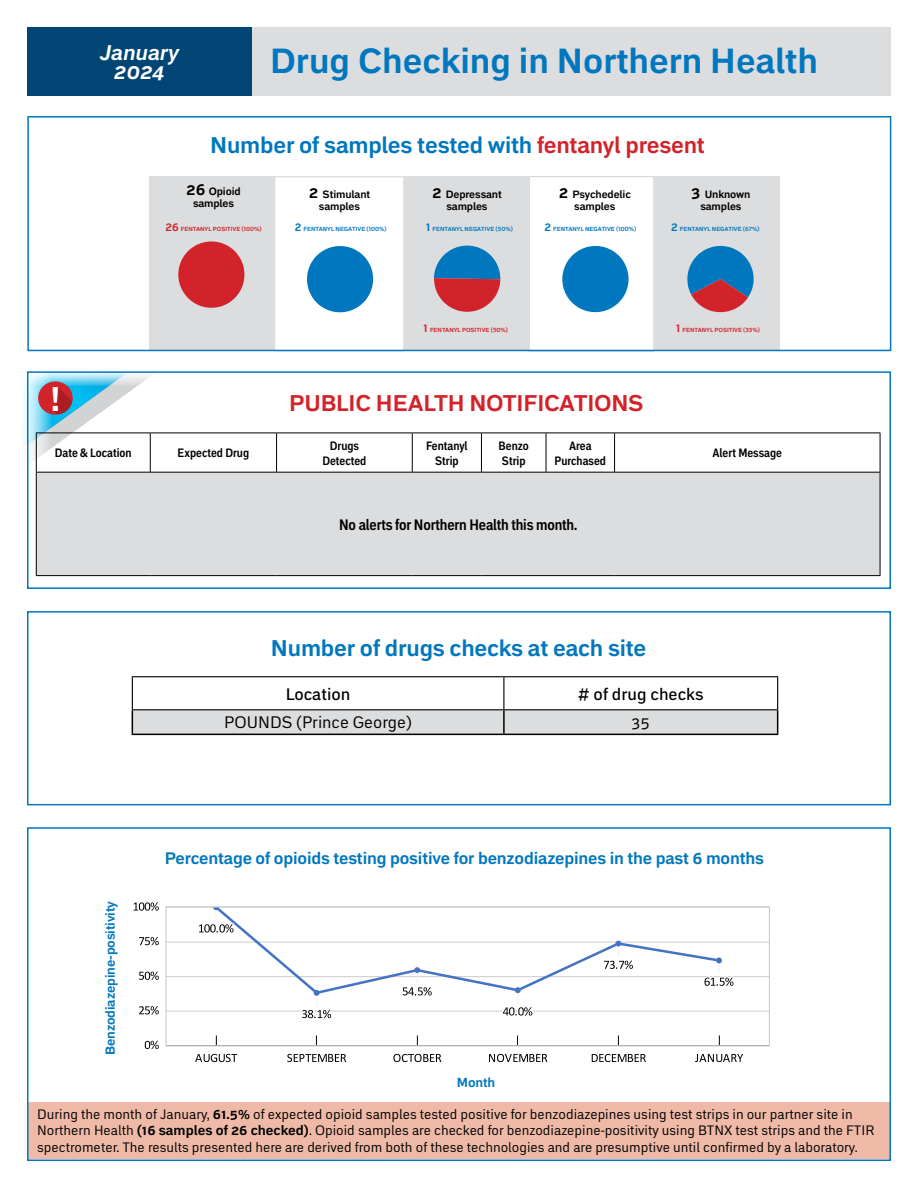
<style>
.page{position:relative;width:918px;height:1188px;background:#fff}
.page>*{position:absolute;margin:0;border:0;box-sizing:border-box;transform-origin:0 0}
.t1{font:93px/111.4px "Chartwell Pies";color:#0077be;text-align:right}
.t2{font:93px "Chartwell Pies";color:#d2232a}
.t3{font:700 34.5px "Embarcadero MVB Pro";color:#0077be}
.t4{font:700 33.9px "Embarcadero MVB Pro";color:#fff}
.t5{font:700 22.5px "Embarcadero MVB Pro";letter-spacing:-.01em;color:#0077be}
.t6{font:700 22.5px "Embarcadero MVB Pro";letter-spacing:-.01em;color:#d2232a}
.t7{font:italic 700 21px/19.5px "Embarcadero MVB Pro";color:#fff;text-align:center}
.t8{font:700 16.5px "Embarcadero MVB Pro";letter-spacing:-.01em;color:#0077be}
.t9{font:16.5px "Embarcadero MVB Pro";color:#000}
.t10{font:500 16.5px "Embarcadero MVB Pro";color:#000}
.t11{font:700 condensed 15px "Embarcadero MVB Pro";letter-spacing:-.01em;color:#000}
.t12{font:13.5px/16.5px "Embarcadero MVB Pro";color:#000}
.t13{font:700 12.9px "Embarcadero MVB Pro";letter-spacing:-.01em;color:#0077be}
.t14{font:700 condensed 12px/15px "Embarcadero MVB Pro";color:#000;text-align:center}
.t15{font:700 10.5px/11.7px "Embarcadero MVB Pro";letter-spacing:-.01em;color:#000;text-align:center}
.t16{font:700 5.85px "Embarcadero MVB Pro";color:#0077be}
.t17{font:700 5.85px "Embarcadero MVB Pro";color:#d2232a}
.s1{color:#d2232a}
.s2{font-size:15.9px}
.s3{font-size:10.65px}
.s4{font-weight:700}
</style>
<div class="page">
<hr style="left:132px;top:676px;width:372px;height:1px;background:#000">
<hr style="left:132px;top:677px;width:1px;height:32px;background:#000">
<hr style="left:504px;top:676px;width:274px;height:1px;background:#000">
<hr style="left:503px;top:677px;width:1px;height:32px;background:#000">
<hr style="left:777px;top:677px;width:1px;height:32px;background:#000">
<hr style="left:132px;top:709px;width:372px;height:1px;background:#000">
<hr style="left:504px;top:709px;width:274px;height:1px;background:#000">
<svg style="left:132px;top:710px;width:646px;height:24px;background:#d3d4d5"></svg>
<hr style="left:132px;top:734px;width:372px;height:1px;background:#000">
<hr style="left:504px;top:734px;width:274px;height:1px;background:#000">
<svg style="left:24px;top:351px;width:153px;height:121px"></svg>
<div style="left:27px;top:371px;width:864px;height:218px;border:2px solid #0077be"></div>
<div style="left:274px;top:176px;width:130px;height:175px;background:#fff;border:1px solid #d1d3d4"></div>
<div style="left:149px;top:176px;width:125px;height:175px;background:#dcddde"></div>
<div style="left:528px;top:176px;width:126px;height:176px;background:#fff;border:1px solid #d1d3d4"></div>
<div style="left:654px;top:176px;width:126px;height:175px;background:#dcddde"></div>
<div style="left:404px;top:176px;width:126px;height:175px;background:#dcddde"></div>
<hr style="left:166px;top:1011px;width:603px;height:1px;background:#ccc">
<hr style="left:166px;top:976px;width:603px;height:1px;background:#ccc">
<hr style="left:166px;top:942px;width:603px;height:1px;background:#ccc">
<hr style="left:166px;top:906px;width:603px;height:1px;background:#ccc">
<svg style="left:212px;top:922px;width:510px;height:69px"></svg>
<svg style="left:199px;top:909px;width:37px;height:27px"></svg>
<svg style="left:299px;top:990px;width:35px;height:29px"></svg>
<svg style="left:400px;top:967px;width:35px;height:29px"></svg>
<svg style="left:500px;top:987px;width:36px;height:29px"></svg>
<svg style="left:601px;top:941px;width:35px;height:40px"></svg>
<svg style="left:702px;top:958px;width:32px;height:31px"></svg>
<svg style="left:145px;top:1041px;width:14px;height:8px"></svg>
<svg style="left:139px;top:1006px;width:20px;height:9px"></svg>
<svg style="left:139px;top:972px;width:20px;height:8px"></svg>
<svg style="left:139px;top:937px;width:20px;height:8px"></svg>
<svg style="left:134px;top:902px;width:25px;height:9px"></svg>
<svg style="left:195px;top:1054px;width:42px;height:8px"></svg>
<svg style="left:287px;top:1054px;width:59px;height:8px"></svg>
<svg style="left:393px;top:1054px;width:48px;height:8px"></svg>
<svg style="left:489px;top:1054px;width:58px;height:8px"></svg>
<svg style="left:592px;top:1054px;width:54px;height:8px"></svg>
<svg style="left:695px;top:1054px;width:48px;height:8px"></svg>
<div style="left:28px;top:1103px;width:862px;height:56px;background:#eebaa7"></div>
<div style="left:166px;top:907px;width:604px;height:139px;border:1px solid #c7c8ca"></div>
<div style="left:36px;top:472px;width:844px;height:104px;background:#dcddde"></div>
<hr style="left:36px;top:433px;width:114px;height:1px;background:#000">
<hr style="left:36px;top:433px;width:1px;height:39px;background:#000">
<hr style="left:150px;top:433px;width:127px;height:1px;background:#000">
<hr style="left:150px;top:433px;width:1px;height:39px;background:#000">
<hr style="left:277px;top:433px;width:135px;height:1px;background:#000">
<hr style="left:276px;top:433px;width:1px;height:39px;background:#000">
<hr style="left:412px;top:433px;width:69px;height:1px;background:#000">
<hr style="left:412px;top:433px;width:1px;height:39px;background:#000">
<hr style="left:481px;top:433px;width:65px;height:1px;background:#000">
<hr style="left:481px;top:433px;width:1px;height:39px;background:#000">
<hr style="left:546px;top:433px;width:69px;height:1px;background:#000">
<hr style="left:546px;top:433px;width:1px;height:39px;background:#000">
<hr style="left:615px;top:433px;width:265px;height:1px;background:#000">
<hr style="left:614px;top:433px;width:1px;height:39px;background:#000">
<hr style="left:880px;top:433px;width:1px;height:39px;background:#000">
<hr style="left:36px;top:473px;width:1px;height:102px;background:#000">
<hr style="left:880px;top:473px;width:1px;height:102px;background:#000">
<hr style="left:36px;top:472px;width:114px;height:1px;background:#000">
<hr style="left:150px;top:472px;width:127px;height:1px;background:#000">
<hr style="left:277px;top:472px;width:135px;height:1px;background:#000">
<hr style="left:412px;top:472px;width:69px;height:1px;background:#000">
<hr style="left:481px;top:472px;width:65px;height:1px;background:#000">
<hr style="left:546px;top:472px;width:69px;height:1px;background:#000">
<hr style="left:615px;top:472px;width:265px;height:1px;background:#000">
<hr style="left:36px;top:575px;width:114px;height:1px;background:#000">
<hr style="left:150px;top:575px;width:127px;height:1px;background:#000">
<hr style="left:277px;top:575px;width:135px;height:1px;background:#000">
<hr style="left:412px;top:575px;width:69px;height:1px;background:#000">
<hr style="left:481px;top:575px;width:65px;height:1px;background:#000">
<hr style="left:546px;top:575px;width:69px;height:1px;background:#000">
<hr style="left:615px;top:575px;width:265px;height:1px;background:#000">
<div style="left:233px;top:27px;width:658px;height:69px;background:#dcddde"></div>
<div style="left:27px;top:27px;width:225px;height:69px;background:#004574"></div>
<div style="left:27px;top:611px;width:864px;height:194px;border:2px solid #0077be"></div>
<div style="left:27px;top:116px;width:864px;height:235px;border:2px solid #0077be"></div>
<div style="left:27px;top:827px;width:864px;height:334px;border:2px solid #0077be"></div>
<h3 class="t7" style="left:100px;top:42px;width:81px">January<br>2024</h3>
<h2 class="t3" style="left:270px;top:36px;width:549px">Drug Checking in Northern Health</h2>
<h3 class="t5" style="left:210px;top:129px;width:496px">Number of samples tested with <span class="s1">fentanyl present</span></h3>
<p class="t15" style="left:309px;top:188px;width:63px"><span class="s2">2</span> Stimulant samples</p>
<p class="t15" style="left:559px;top:188px;width:74px"><span class="s2">2</span> Psychedelic samples</p>
<p class="t15" style="left:691px;top:188px;width:61px"><span class="s2">3</span> Unknown samples</p>
<p class="t15" style="left:186px;top:186px;width:56px"><span class="s2">26</span> Opioid samples</p>
<h1 class="t2" style="left:249px;top:332px;width:77px;rotate:-180deg">100</h1>
<h1 class="t1" style="left:409px;top:315px;width:170px;rotate:-89deg">50+<span class="s1">50</span></h1>
<h1 class="t1" style="left:587px;top:389px;width:151px;rotate:-117deg">100<br>67+</h1>
<p class="t15" style="left:432px;top:188px;width:71px"><span class="s2">2</span> Depressant samples</p>
<p class="t17" style="left:165px;top:225px;width:98px"><span class="s3">26</span> FENTANYL POSITIVE (100%)</p>
<p class="t16" style="left:295px;top:225px;width:93px"><span class="s3">2</span> FENTANYL NEGATIVE (100%)</p>
<p class="t16" style="left:426px;top:225px;width:88px"><span class="s3">1</span> FENTANYL NEGATIVE (50%)</p>
<p class="t16" style="left:544px;top:225px;width:93px"><span class="s3">2</span> FENTANYL NEGATIVE (100%)</p>
<p class="t16" style="left:671px;top:225px;width:90px"><span class="s3">2</span> FENTANYL NEGATIVE (67%)</p>
<p class="t17" style="left:424px;top:326px;width:86px"><span class="s3">1</span> FENTANYL POSITIVE (50%)</p>
<p class="t17" style="left:676px;top:326px;width:86px"><span class="s3">1</span> FENTANYL POSITIVE (33%)</p>
<h3 class="t4" style="left:50px;top:375px;width:13px">!</h3>
<h3 class="t6" style="left:289px;top:387px;width:356px">PUBLIC HEALTH NOTIFICATIONS</h3>
<p class="t14" style="left:55px;top:445px;width:78px">Date &amp; Location</p>
<p class="t14" style="left:178px;top:445px;width:73px">Expected Drug</p>
<p class="t14" style="left:322px;top:438px;width:46px">Drugs<br>Detected</p>
<p class="t14" style="left:426px;top:438px;width:43px">Fentanyl<br>Strip</p>
<p class="t14" style="left:499px;top:438px;width:32px;text-align:left">Benzo<br>Strip</p>
<p class="t14" style="left:555px;top:438px;width:53px">Area<br>Purchased</p>
<p class="t14" style="left:713px;top:445px;width:71px">Alert Message</p>
<p class="t11" style="left:339px;top:514px;width:240px">No alerts for Northern Health this month.</p>
<h3 class="t5" style="left:271px;top:632px;width:377px">Number of drugs checks at each site</h3>
<p class="t10" style="left:286px;top:682px;width:66px">Location</p>
<p class="t10" style="left:578px;top:682px;width:127px"># of drug checks</p>
<p class="t9" style="left:224px;top:711px;width:189px">POUNDS (Prince George)</p>
<p class="t9" style="left:632px;top:711px;width:20px">35</p>
<p class="t13" style="left:101px;top:1055px;width:156px;rotate:-90deg">Benzodiazepine-positivity</p>
<p class="t8" style="left:165px;top:846px;width:601px">Percentage of opioids testing positive for benzodiazepines in the past 6 months</p>
<p class="t13" style="left:457px;top:1073px;width:40px">Month</p>
<p class="t12" style="left:37px;top:1105px;width:839px">During the month of January, <span class="s4">61.5%</span> of expected opioid samples tested positive for benzodiazepines using test strips in our partner site in<br>Northern Health <span class="s4">(16 samples of 26 checked)</span>. Opioid samples are checked for benzodiazepine-positivity using BTNX test strips and the FTIR spectrometer. The results presented here are derived from both of these technologies and are presumptive until confirmed by a laboratory.</p>
</div>
